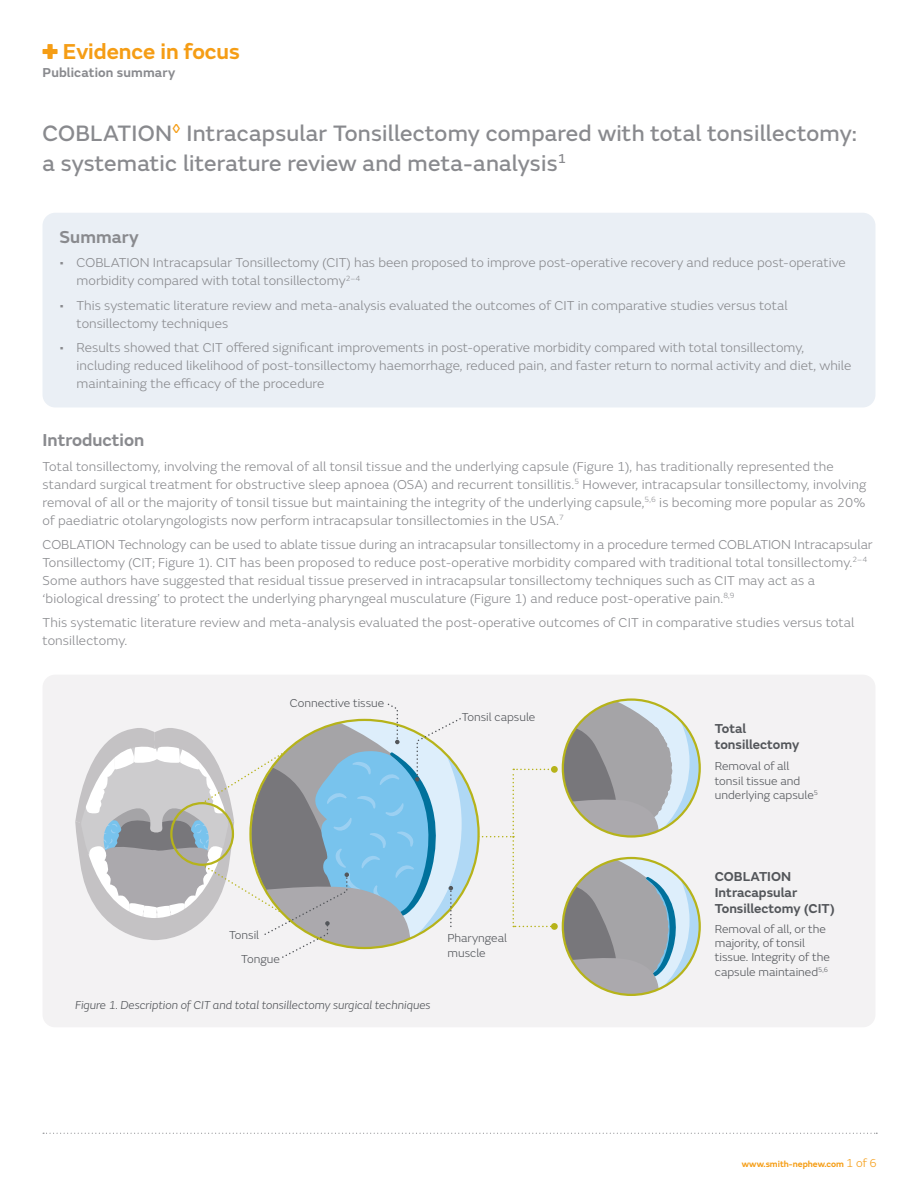
<style>
.page{position:relative;width:918px;height:1188px;background:#fff}
.page>*{position:absolute;margin:0;border:0;box-sizing:border-box;transform-origin:0 0}
.t1{font:23.25px/30px "SN Emeric Core";letter-spacing:.01em;color:#898a8e}
.t2{font:600 22.5px "SN Emeric";color:#f59d15}
.t3{font:600 18px "SN Emeric";color:#898a8e}
.t4{font:300 13.5px/18px "SN Emeric";letter-spacing:.005em;color:#898a8e}
.t5{font:600 13.5px/16.2px "SN Emeric";color:#53565a}
.t6{font:600 13.5px "SN Emeric";letter-spacing:.01em;color:#898a8e}
.t7{font:300 12px/14.4px "SN Emeric";color:#53565a}
.t8{font:italic 300 12px "SN Emeric";color:#53565a}
.t9{font:600 9px "SN Emeric";color:#f59d15}
.s1{font-weight:300;font-size:12px}
</style>
<div class="page">
<div style="left:43px;top:49px;width:15px;height:5px;background:#f59d15"></div>
<div style="left:47px;top:44px;width:6px;height:15px;background:#f59d15"></div>
<div style="left:43px;top:213px;width:832px;height:194px;background:#eaeff5;border-radius:13px"></div>
<div style="left:43px;top:675px;width:832px;height:352px;background:#f3f2f3;border-radius:13px"></div>
<svg style="left:75px;top:703px;width:481px;height:255px"></svg>
<svg style="left:563px;top:701px;width:137px;height:134px"></svg>
<svg style="left:563px;top:858px;width:137px;height:137px"></svg>
<svg style="left:43px;top:1133px;width:834px;height:1px"></svg>
<h2 class="t2" style="left:63px;top:37px;width:179px">Evidence in focus</h2>
<p class="t6" style="left:43px;top:64px;width:134px">Publication summary</p>
<h1 class="t1" style="left:43px;top:118px;width:816px">COBLATION<sup>◊</sup> Intracapsular Tonsillectomy compared with total tonsillectomy: a systematic literature review and meta-analysis<sup>1</sup></h1>
<h3 class="t3" style="left:60px;top:225px;width:81px">Summary</h3>
<p class="t4" style="left:77px;top:254px;width:771px;text-indent:-17px">• COBLATION Intracapsular Tonsillectomy (CIT) has been proposed to improve post-operative recovery and reduce post-operative morbidity compared with total tonsillectomy<sup>2–4</sup></p>
<p class="t4" style="left:77px;top:296px;width:713px;text-indent:-17px">• This systematic literature review and meta-analysis evaluated the outcomes of CIT in comparative studies versus total tonsillectomy techniques</p>
<p class="t4" style="left:77px;top:338px;width:776px;text-indent:-17px">• Results showed that CIT offered significant improvements in post-operative morbidity compared with total tonsillectomy, including reduced likelihood of post-tonsillectomy haemorrhage, reduced pain, and faster return to normal activity and diet, while maintaining the efficacy of the procedure</p>
<h3 class="t3" style="left:43px;top:429px;width:103px">Introduction</h3>
<p class="t4" style="left:43px;top:457px;width:825px">Total tonsillectomy, involving the removal of all tonsil tissue and the underlying capsule (Figure 1), has traditionally represented the standard surgical treatment for obstructive sleep apnoea (OSA) and recurrent tonsillitis.<sup>5</sup> However, intracapsular tonsillectomy, involving removal of all or the majority of tonsil tissue but maintaining the integrity of the underlying capsule,<sup>5,6</sup> is becoming more popular as 20% of paediatric otolaryngologists now perform intracapsular tonsillectomies in the USA.<sup>7</sup></p>
<p class="t4" style="left:43px;top:535px;width:832px">COBLATION Technology can be used to ablate tissue during an intracapsular tonsillectomy in a procedure termed COBLATION Intracapsular Tonsillectomy (CIT; Figure 1). CIT has been proposed to reduce post-operative morbidity compared with traditional total tonsillectomy.<sup>2–4<br></sup>Some authors have suggested that residual tissue preserved in intracapsular tonsillectomy techniques such as CIT may act as a ‘biological dressing’ to protect the underlying pharyngeal musculature (Figure 1) and reduce post-operative pain.<sup>8,9</sup></p>
<p class="t4" style="left:43px;top:614px;width:813px">This systematic literature review and meta-analysis evaluated the post-operative outcomes of CIT in comparative studies versus total tonsillectomy.</p>
<p class="t7" style="left:290px;top:695px;width:96px">Connective tissue</p>
<p class="t7" style="left:462px;top:710px;width:75px">Tonsil capsule</p>
<p class="t7" style="left:241px;top:923px;width:40px;line-height:23.5px;text-indent:-12px">Tonsil<br>Tongue</p>
<p class="t8" style="left:75px;top:997px;width:357px">Figure 1. Description of CIT and total tonsillectomy surgical techniques</p>
<p class="t7" style="left:448px;top:931px;width:61px">Pharyngeal muscle</p>
<p class="t5" style="left:715px;top:720px;width:86px">Total tonsillectomy</p>
<p class="t7" style="left:715px;top:759px;width:105px">Removal of all tonsil tissue and underlying capsule<sup>5</sup></p>
<p class="t5" style="left:715px;top:868px;width:122px">COBLATION<br>Intracapsular<br>Tonsillectomy (CIT)</p>
<p class="t7" style="left:715px;top:921px;width:117px">Removal of all, or the majority, of tonsil tissue. Integrity of the capsule maintained<sup>5,6</sup></p>
<p class="t9" style="left:742px;top:1158px;width:136px">www.smith-nephew.com <span class="s1">1 of 6</span></p>
</div>
